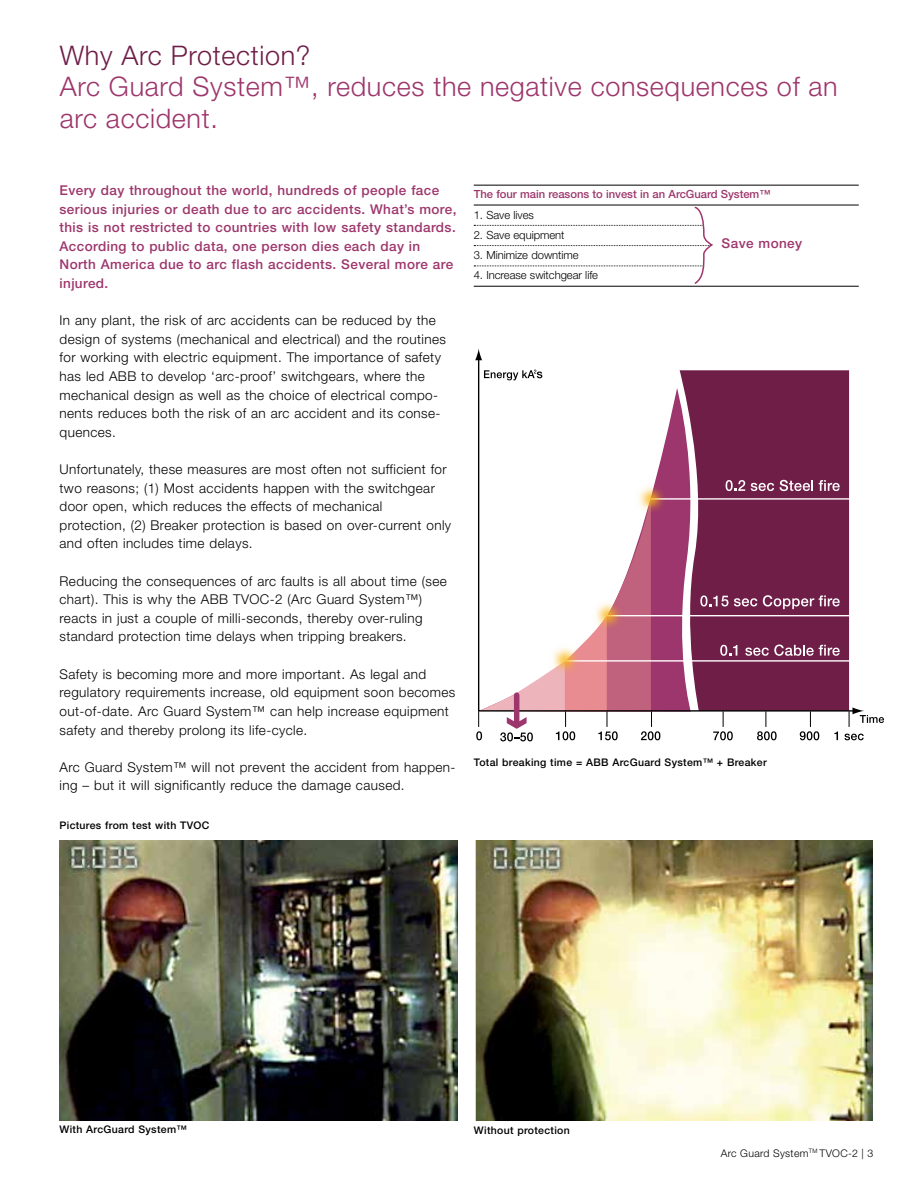
<style>
.page{position:relative;width:918px;height:1188px;background:#fff}
.page>*{position:absolute;margin:0;border:0;box-sizing:border-box;transform-origin:0 0}
.t1{font:300 27px/31.5px "Helvetica Neue LT Std";letter-spacing:.025em;color:#9d366c}
.t2{font:300 27px "Helvetica Neue LT Std";letter-spacing:.025em;color:#6f1e48}
.t3{font:300 13.5px/18.6px "Helvetica Neue LT Std";letter-spacing:.03em;color:#000}
.t4{font:500 13.5px/18.6px "Helvetica Neue LT Std";letter-spacing:.03em;color:#9d366c}
.t5{font:300 11.25px "Helvetica Neue LT Std";letter-spacing:-.005em;color:#000}
.t6{font:500 11.25px "Helvetica Neue LT Std";letter-spacing:-.005em;color:#9d366c}
.t7{font:500 10.5px "Helvetica Neue LT Std";letter-spacing:.03em;color:#000}
.t8{font:300 10.5px "Helvetica Neue LT Std";letter-spacing:.03em;color:#000}
</style>
<div class="page">
<img style="left:477px;top:840px;width:396px;height:281px">
<img style="left:60px;top:840px;width:397px;height:281px">
<svg style="left:477px;top:360px;width:373px;height:120px"></svg>
<svg style="left:475px;top:349px;width:7px;height:11px"></svg>
<svg style="left:476px;top:480px;width:407px;height:261px"></svg>
<img style="left:509px;top:604px;width:112px;height:111px">
<img style="left:552px;top:560px;width:112px;height:111px">
<img style="left:595px;top:443px;width:112px;height:111px">
<svg style="left:477px;top:370px;width:371px;height:12px"></svg>
<hr style="left:474px;top:185px;width:385px;height:1px;background:#000">
<hr style="left:474px;top:205px;width:385px;height:1px;background:#000">
<hr style="left:474px;top:286px;width:385px;height:1px;background:#000">
<svg style="left:474px;top:206px;width:240px;height:78px"></svg>
<h1 class="t2" style="left:60px;top:38px;width:252px">Why Arc Protection?</h1>
<h1 class="t1" style="left:60px;top:70px;width:779px">Arc Guard System™, reduces the negative consequences of an arc accident.</h1>
<p class="t4" style="left:60px;top:181px;width:398px">Every day throughout the world, hundreds of people face serious injuries or death due to arc accidents. What’s more, this is not restricted to countries with low safety standards.<br>According to public data, one person dies each day in North America due to arc flash accidents. Several more are injured.</p>
<p class="t3" style="left:60px;top:311px;width:388px">In any plant, the risk of arc accidents can be reduced by the design of systems (mechanical and electrical) and the routines for working with electric equipment. The importance of safety has led ABB to develop ‘arc-proof’ switchgears, where the mechanical design as well as the choice of electrical compo&shy;nents reduces both the risk of an arc accident and its conse&shy;quences.</p>
<p class="t3" style="left:60px;top:460px;width:393px">Unfortunately, these measures are most often not sufficient for two reasons; (1) Most accidents happen with the switchgear door open, which reduces the effects of mechanical protection, (2) Breaker protection is based on over-current only and often includes time delays.</p>
<p class="t3" style="left:60px;top:571px;width:389px">Reducing the consequences of arc faults is all about time (see chart). This is why the ABB TVOC-2 (Arc Guard System™) reacts in just a couple of milli-seconds, thereby over-ruling standard protection time delays when tripping breakers.</p>
<p class="t3" style="left:60px;top:664px;width:397px">Safety is becoming more and more important. As legal and regulatory requirements increase, old equipment soon becomes out-of-date. Arc Guard System™ can help increase equipment safety and thereby prolong its life-cycle.</p>
<p class="t3" style="left:60px;top:757px;width:398px">Arc Guard System™ will not prevent the accident from happen&shy;ing – but it will significantly reduce the damage caused.</p>
<p class="t7" style="left:474px;top:756px;width:294px">Total breaking time = ABB ArcGuard System™ + Breaker</p>
<p class="t6" style="left:474px;top:188px;width:298px">The four main reasons to invest in an ArcGuard System™</p>
<p class="t5" style="left:474px;top:208px;width:62px">1. Save lives</p>
<p class="t5" style="left:474px;top:228px;width:92px">2. Save equipment</p>
<p class="t5" style="left:474px;top:248px;width:106px">3. Minimize downtime</p>
<p class="t5" style="left:474px;top:269px;width:126px">4. Increase switchgear life</p>
<p class="t4" style="left:722px;top:234px;width:82px">Save money</p>
<p class="t7" style="left:60px;top:819px;width:151px">Pictures from test with TVOC</p>
<p class="t7" style="left:60px;top:1123px;width:129px">With ArcGuard System™</p>
<p class="t7" style="left:474px;top:1124px;width:97px">Without protection</p>
<p class="t8" style="left:721px;top:1147px;width:154px">Arc Guard System<sup>TM</sup> TVOC-2 | 3</p>
</div>
